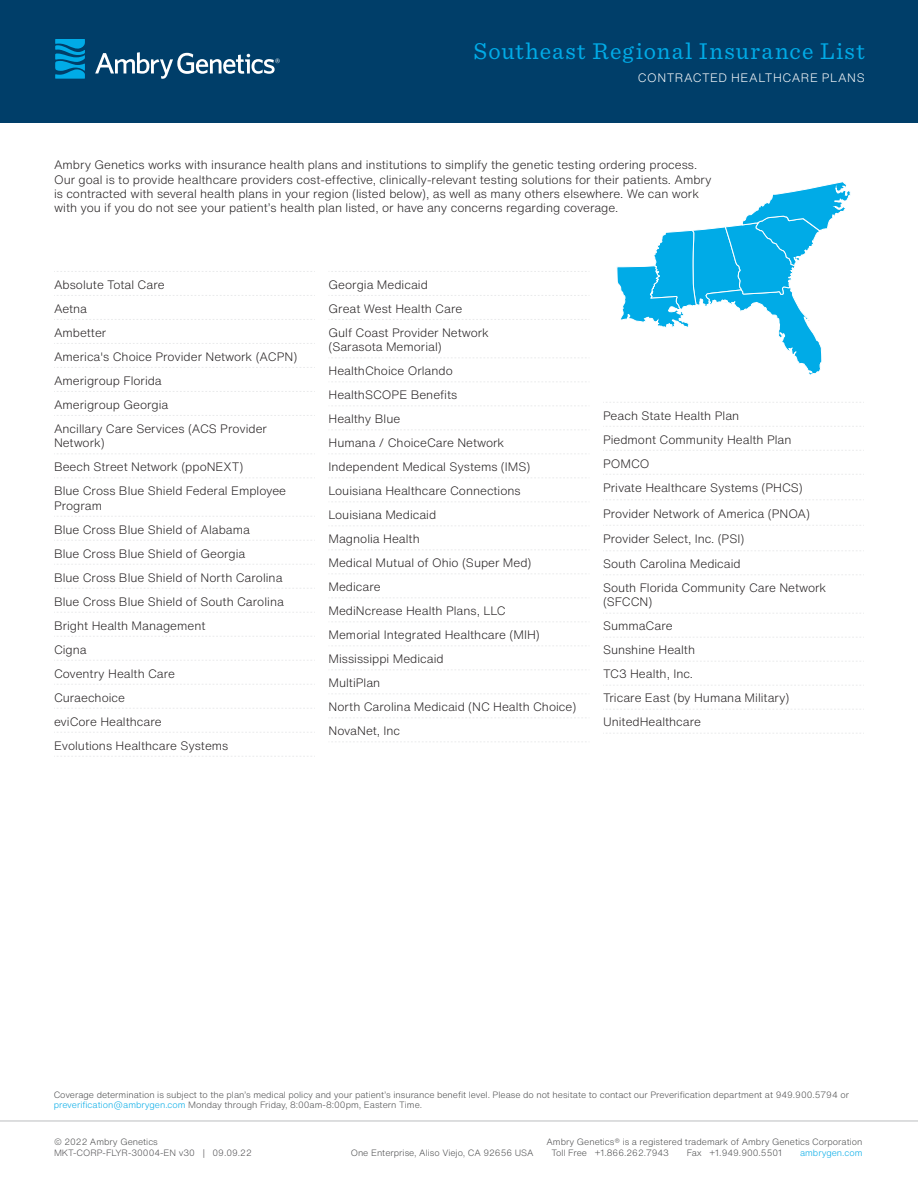
<style>
.page{position:relative;width:918px;height:1188px;background:#fff}
.page>*{position:absolute;margin:0;border:0;box-sizing:border-box;transform-origin:0 0}
.Titles{font:24px "Sentinel";letter-spacing:.055em;color:#00abe7}
.Body{font:300 12px/14.4px "Helvetica Now Text";color:#231f20}
.t1{font:300 12px "Helvetica Now Text";letter-spacing:.045em;color:#fff}
.t2{font:300 9px/10.8px "Helvetica Now Text";color:#4b4c4d}
.t3{font:300 9px "Helvetica Now Text";color:#4d4c4f}
.t4{font:300 9px "Helvetica Now Text";color:#00aae7}
.s1{color:#00aae7}
</style>
<div class="page">
<hr style="left:0;top:1121px;width:918px;height:1px;background:#bcbdc0">
<div style="left:0;top:0;width:918px;height:122px;background:#003e69"></div>
<svg style="left:55px;top:39px;width:30px;height:40px"></svg>
<svg style="left:95px;top:52px;width:185px;height:27px"></svg>
<svg style="left:54px;top:271px;width:261px;height:1px"></svg>
<svg style="left:54px;top:295px;width:261px;height:1px"></svg>
<svg style="left:54px;top:319px;width:261px;height:1px"></svg>
<svg style="left:54px;top:343px;width:261px;height:1px"></svg>
<svg style="left:54px;top:367px;width:261px;height:1px"></svg>
<svg style="left:54px;top:391px;width:261px;height:1px"></svg>
<svg style="left:54px;top:415px;width:261px;height:1px"></svg>
<svg style="left:54px;top:516px;width:261px;height:1px"></svg>
<svg style="left:54px;top:540px;width:261px;height:1px"></svg>
<svg style="left:54px;top:564px;width:261px;height:1px"></svg>
<svg style="left:54px;top:588px;width:261px;height:1px"></svg>
<svg style="left:54px;top:612px;width:261px;height:1px"></svg>
<svg style="left:54px;top:636px;width:261px;height:1px"></svg>
<svg style="left:54px;top:660px;width:261px;height:1px"></svg>
<svg style="left:54px;top:684px;width:261px;height:1px"></svg>
<svg style="left:54px;top:708px;width:261px;height:1px"></svg>
<svg style="left:54px;top:732px;width:261px;height:1px"></svg>
<svg style="left:54px;top:756px;width:261px;height:1px"></svg>
<svg style="left:331px;top:271px;width:256px;height:1px"></svg>
<svg style="left:331px;top:295px;width:256px;height:1px"></svg>
<svg style="left:331px;top:319px;width:256px;height:1px"></svg>
<svg style="left:603px;top:402px;width:261px;height:1px"></svg>
<svg style="left:603px;top:426px;width:261px;height:1px"></svg>
<svg style="left:603px;top:450px;width:261px;height:1px"></svg>
<svg style="left:603px;top:474px;width:261px;height:1px"></svg>
<svg style="left:603px;top:525px;width:261px;height:1px"></svg>
<svg style="left:603px;top:613px;width:261px;height:1px"></svg>
<svg style="left:603px;top:637px;width:261px;height:1px"></svg>
<svg style="left:603px;top:661px;width:261px;height:1px"></svg>
<svg style="left:603px;top:685px;width:261px;height:1px"></svg>
<svg style="left:603px;top:709px;width:261px;height:1px"></svg>
<svg style="left:603px;top:733px;width:261px;height:1px"></svg>
<svg style="left:616px;top:182px;width:235px;height:193px"></svg>
<p class="Titles" style="left:473px;top:33px;width:393px">Southeast Regional Insurance List</p>
<p class="t1" style="left:638px;top:69px;width:228px">CONTRACTED HEALTHCARE PLANS</p>
<p class="Body" style="left:54px;top:158px;width:659px">Ambry Genetics works with insurance health plans and institutions to simplify the genetic testing ordering process.<br>Our goal is to provide healthcare providers cost-effective, clinically-relevant testing solutions for their patients. Ambry is contracted with several health plans in your region (listed below), as well as many others elsewhere. We can work with you if you do not see your patient’s health plan listed, or have any concerns regarding coverage.</p>
<p class="Body" style="left:54px;top:277px;width:112px">Absolute Total Care</p>
<p class="Body" style="left:54px;top:301px;width:35px">Aetna</p>
<p class="Body" style="left:54px;top:325px;width:54px">Ambetter</p>
<p class="Body" style="left:54px;top:349px;width:245px">America's Choice Provider Network (ACPN)</p>
<p class="Body" style="left:54px;top:373px;width:109px">Amerigroup Florida</p>
<p class="Body" style="left:54px;top:397px;width:116px">Amerigroup Georgia</p>
<p class="Body" style="left:54px;top:421px;width:215px">Ancillary Care Services (ACS Provider<br>Network)</p>
<p class="Body" style="left:54px;top:460px;width:191px">Beech Street Network (ppoNEXT)</p>
<p class="Body" style="left:54px;top:484px;width:234px">Blue Cross Blue Shield Federal Employee<br>Program</p>
<p class="Body" style="left:54px;top:522px;width:198px">Blue Cross Blue Shield of Alabama</p>
<p class="Body" style="left:54px;top:546px;width:193px">Blue Cross Blue Shield of Georgia</p>
<p class="Body" style="left:54px;top:570px;width:230px">Blue Cross Blue Shield of North Carolina</p>
<p class="Body" style="left:54px;top:594px;width:231px">Blue Cross Blue Shield of South Carolina</p>
<p class="Body" style="left:54px;top:618px;width:153px">Bright Health Management</p>
<p class="Body" style="left:54px;top:642px;width:34px">Cigna</p>
<p class="Body" style="left:54px;top:666px;width:123px">Coventry Health Care</p>
<p class="Body" style="left:54px;top:690px;width:73px">Curaechoice</p>
<p class="Body" style="left:54px;top:714px;width:109px">eviCore Healthcare</p>
<p class="Body" style="left:54px;top:738px;width:176px">Evolutions Healthcare Systems</p>
<p class="Body" style="left:328px;top:277px;width:101px">Georgia Medicaid</p>
<p class="Body" style="left:328px;top:301px;width:135px">Great West Health Care</p>
<p class="Body" style="left:328px;top:325px;width:162px">Gulf Coast Provider Network (Sarasota Memorial)</p>
<p class="Body" style="left:328px;top:364px;width:126px">HealthChoice Orlando</p>
<p class="Body" style="left:328px;top:388px;width:130px">HealthSCOPE Benefits</p>
<p class="Body" style="left:328px;top:412px;width:73px">Healthy Blue</p>
<p class="Body" style="left:328px;top:436px;width:177px">Humana / ChoiceCare Network</p>
<p class="Body" style="left:328px;top:460px;width:203px">Independent Medical Systems (IMS)</p>
<p class="Body" style="left:328px;top:484px;width:194px">Louisiana Healthcare Connections</p>
<p class="Body" style="left:328px;top:508px;width:109px">Louisiana Medicaid</p>
<p class="Body" style="left:328px;top:532px;width:93px">Magnolia Health</p>
<p class="Body" style="left:328px;top:556px;width:205px">Medical Mutual of Ohio (Super Med)</p>
<p class="Body" style="left:328px;top:580px;width:54px">Medicare</p>
<p class="Body" style="left:328px;top:604px;width:179px">MediNcrease Health Plans, LLC</p>
<p class="Body" style="left:328px;top:628px;width:213px">Memorial Integrated Healthcare (MIH)</p>
<p class="Body" style="left:328px;top:652px;width:117px">Mississippi Medicaid</p>
<p class="Body" style="left:328px;top:676px;width:53px">MultiPlan</p>
<p class="Body" style="left:328px;top:700px;width:249px">North Carolina Medicaid (NC Health Choice)</p>
<p class="Body" style="left:328px;top:724px;width:73px">NovaNet, Inc</p>
<p class="Body" style="left:603px;top:408px;width:138px">Peach State Health Plan</p>
<p class="Body" style="left:603px;top:432px;width:190px">Piedmont Community Health Plan</p>
<p class="Body" style="left:603px;top:456px;width:48px">POMCO</p>
<p class="Body" style="left:603px;top:481px;width:201px">Private Healthcare Systems (PHCS)</p>
<p class="Body" style="left:603px;top:506px;width:209px">Provider Network of America (PNOA)</p>
<p class="Body" style="left:603px;top:532px;width:143px">Provider Select, Inc. (PSI)</p>
<p class="Body" style="left:603px;top:556px;width:139px">South Carolina Medicaid</p>
<p class="Body" style="left:603px;top:580px;width:225px">South Florida Community Care Network (SFCCN)</p>
<p class="Body" style="left:603px;top:619px;width:71px">SummaCare</p>
<p class="Body" style="left:603px;top:643px;width:94px">Sunshine Health</p>
<p class="Body" style="left:603px;top:667px;width:91px">TC3 Health, Inc.</p>
<p class="Body" style="left:603px;top:691px;width:188px">Tricare East (by Humana Military)</p>
<p class="Body" style="left:603px;top:715px;width:100px">UnitedHealthcare</p>
<p class="t2" style="left:54px;top:1089px;width:797px">Coverage determination is subject to the plan’s medical policy and your patient’s insurance benefit level. Please do not hesitate to contact our Preverification department at 949.900.5794 or <span class="s1">preverification@ambrygen.com</span> Monday through Friday, 8:00am-8:00pm, Eastern Time.</p>
<p class="t2" style="left:54px;top:1136px;width:105px">© 2022 Ambry Genetics</p>
<p class="t2" style="left:546px;top:1136px;width:318px">Ambry Genetics® is a registered trademark of Ambry Genetics Corporation</p>
<p class="t2" style="left:351px;top:1147px;width:185px">One Enterprise, Aliso Viejo, CA 92656 USA</p>
<p class="t2" style="left:552px;top:1147px;width:119px">Toll Free +1.866.262.7943</p>
<p class="t2" style="left:687px;top:1147px;width:97px">Fax +1.949.900.5501</p>
<p class="t4" style="left:800px;top:1146px;width:64px">ambrygen.com</p>
<p class="t3" style="left:54px;top:1146px;width:199px">MKT-CORP-FLYR-30004-EN v30 | 09.09.22</p>
</div>
